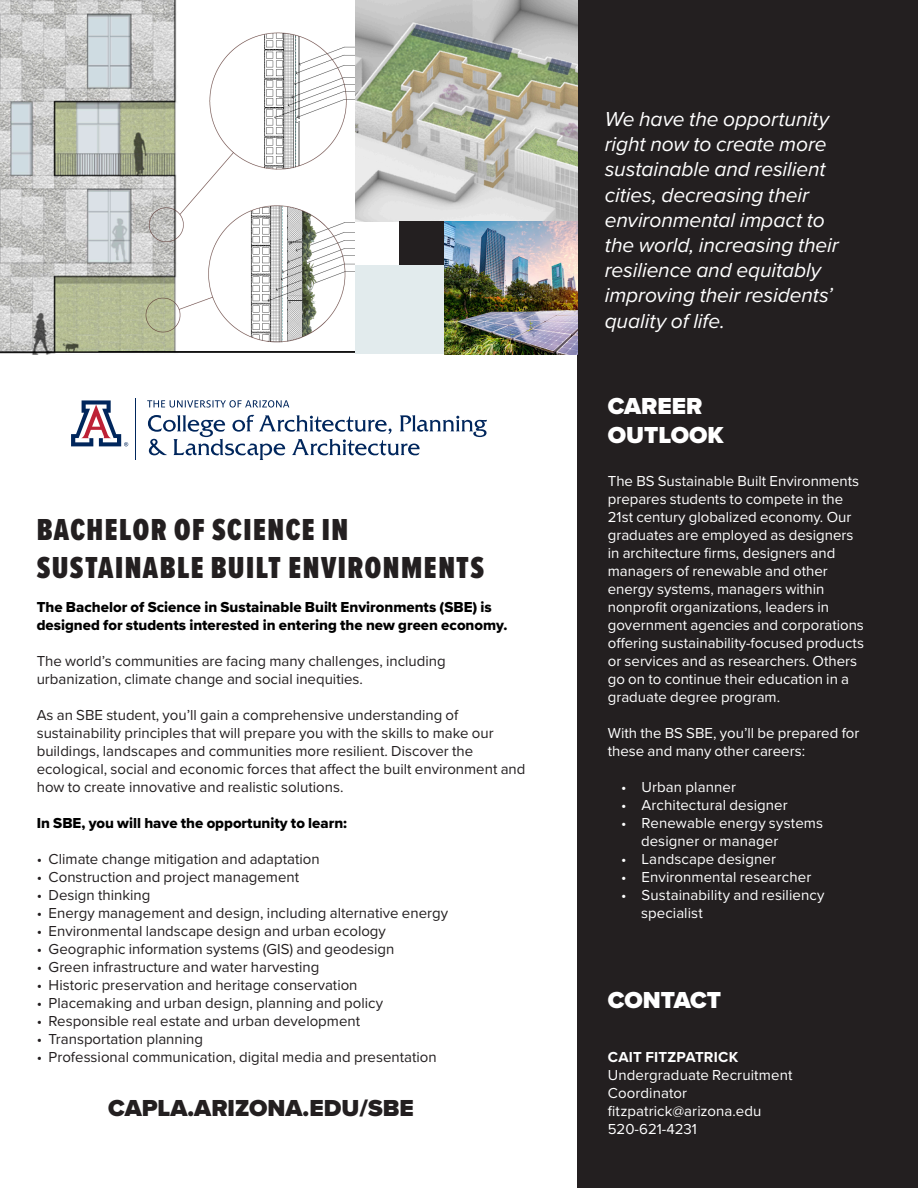
<style>
.page{position:relative;width:918px;height:1188px;background:#fff}
.page>*{position:absolute;margin:0;border:0;box-sizing:border-box;transform-origin:0 0}
.Main_Header{font:900 31.5px/37.8px "Proxima Nova Ex Cn";letter-spacing:.05em;color:#231f20}
.Body{font:900 24px "Proxima Nova";color:#231f20}
.Body-2{font:900 24px/28.8px "Proxima Nova";color:#fff}
.Page_one_callout{font:italic 21px/25.2px "Proxima Nova";letter-spacing:-.005em;color:#fff}
.Body-3{font:15px/18px "Proxima Nova";color:#231f20}
.Body_White{font:15px/18px "Proxima Nova";color:#fff}
.Body_Bold{font:15px/18px "Proxima Nova Extrabld";color:#000}
.Body_Bullet_White_IN{font:15px/18px "Proxima Nova";letter-spacing:.005em;color:#fff}
.Body_Bullet_White_IN-2{font:700 15px "Proxima Nova";letter-spacing:.02em;color:#fff}
</style>
<div class="page">
<div style="left:577px;top:0;width:341px;height:1188px;background:#231f20"></div>
<img style="left:0;top:0;width:354px;height:354px">
<img style="left:355px;top:0;width:222px;height:222px">
<div style="left:400px;top:221px;width:44px;height:45px;background:#231f20"></div>
<div style="left:355px;top:266px;width:89px;height:88px;background:#e2ebed"></div>
<img style="left:445px;top:222px;width:132px;height:132px">
<svg style="left:71px;top:400px;width:57px;height:47px"></svg>
<hr style="left:135px;top:398px;width:1px;height:62px;background:#00265c">
<svg style="left:148px;top:415px;width:339px;height:45px"></svg>
<svg style="left:147px;top:400px;width:142px;height:8px"></svg>
<p class="Main_Header" style="left:37px;top:510px;width:449px">BACHELOR OF SCIENCE IN<br>SUSTAINABLE BUILT ENVIRONMENTS</p>
<p class="Body_Bold" style="left:37px;top:598px;width:472px">The Bachelor of Science in Sustainable Built Environments (SBE) is designed for students interested in entering the new green economy.</p>
<p class="Body-3" style="left:37px;top:651px;width:411px">The world’s communities are facing many challenges, including urbanization, climate change and social inequities.</p>
<p class="Body-3" style="left:37px;top:705px;width:490px">As an SBE student, you’ll gain a comprehensive understanding of sustainability principles that will prepare you with the skills to make our buildings, landscapes and communities more resilient. Discover the ecological, social and economic forces that affect the built environment and how to create innovative and realistic solutions.</p>
<p class="Body_Bold" style="left:37px;top:814px;width:312px">In SBE, you will have the opportunity to learn:</p>
<p class="Body-3" style="left:37px;top:849px;width:284px">• Climate change mitigation and adaptation</p>
<p class="Body-3" style="left:37px;top:867px;width:264px">• Construction and project management</p>
<p class="Body-3" style="left:37px;top:885px;width:115px">• Design thinking</p>
<p class="Body-3" style="left:37px;top:903px;width:413px">• Energy management and design, including alternative energy</p>
<p class="Body-3" style="left:37px;top:921px;width:351px">• Environmental landscape design and urban ecology</p>
<p class="Body-3" style="left:37px;top:939px;width:359px">• Geographic information systems (GIS) and geodesign</p>
<p class="Body-3" style="left:37px;top:957px;width:284px">• Green infrastructure and water harvesting</p>
<p class="Body-3" style="left:37px;top:975px;width:322px">• Historic preservation and heritage conservation</p>
<p class="Body-3" style="left:37px;top:993px;width:348px">• Placemaking and urban design, planning and policy</p>
<p class="Body-3" style="left:37px;top:1011px;width:325px">• Responsible real estate and urban development</p>
<p class="Body-3" style="left:37px;top:1029px;width:168px">• Transportation planning</p>
<p class="Body-3" style="left:37px;top:1047px;width:401px">• Professional communication, digital media and presentation</p>
<p class="Body" style="left:108px;top:1090px;width:307px">CAPLA.ARIZONA.EDU/SBE</p>
<p class="Page_one_callout" style="left:605px;top:105px;width:236px">We have the opportunity right now to create more sustainable and resilient cities, decreasing their environmental impact to the world, increasing their resilience and equitably improving their residents’ quality of life.</p>
<p class="Body-2" style="left:608px;top:391px;width:117px">CAREER<br>OUTLOOK</p>
<p class="Body_White" style="left:608px;top:471px;width:258px">The BS Sustainable Built Environments prepares students to compete in the 21st century globalized economy. Our graduates are employed as designers in architecture firms, designers and managers of renewable and other energy systems, managers within nonprofit organizations, leaders in government agencies and corporations offering sustainability-focused products or services and as researchers. Others go on to continue their education in a graduate degree program.</p>
<p class="Body_White" style="left:608px;top:723px;width:253px">With the BS SBE, you’ll be prepared for these and many other careers:</p>
<p class="Body_White" style="left:621px;top:777px;width:116px">• Urban planner</p>
<p class="Body_White" style="left:621px;top:795px;width:168px">• Architectural designer</p>
<p class="Body_White" style="left:641px;top:813px;width:184px;text-indent:-20px">• Renewable energy systems designer or manager</p>
<p class="Body_White" style="left:621px;top:849px;width:156px">• Landscape designer</p>
<p class="Body_White" style="left:621px;top:867px;width:191px">• Environmental researcher</p>
<p class="Body_White" style="left:641px;top:885px;width:185px;text-indent:-20px">• Sustainability and resiliency specialist</p>
<p class="Body-2" style="left:608px;top:985px;width:115px">CONTACT</p>
<p class="Body_Bullet_White_IN-2" style="left:608px;top:1046px;width:132px">CAIT FITZPATRICK</p>
<p class="Body_Bullet_White_IN" style="left:608px;top:1065px;width:186px">Undergraduate Recruitment<br>Coordinator</p>
<p class="Body_Bullet_White_IN" style="left:608px;top:1101px;width:155px">fitzpatrick@arizona.edu</p>
<p class="Body_White" style="left:608px;top:1119px;width:91px">520-621-4231</p>
</div>
